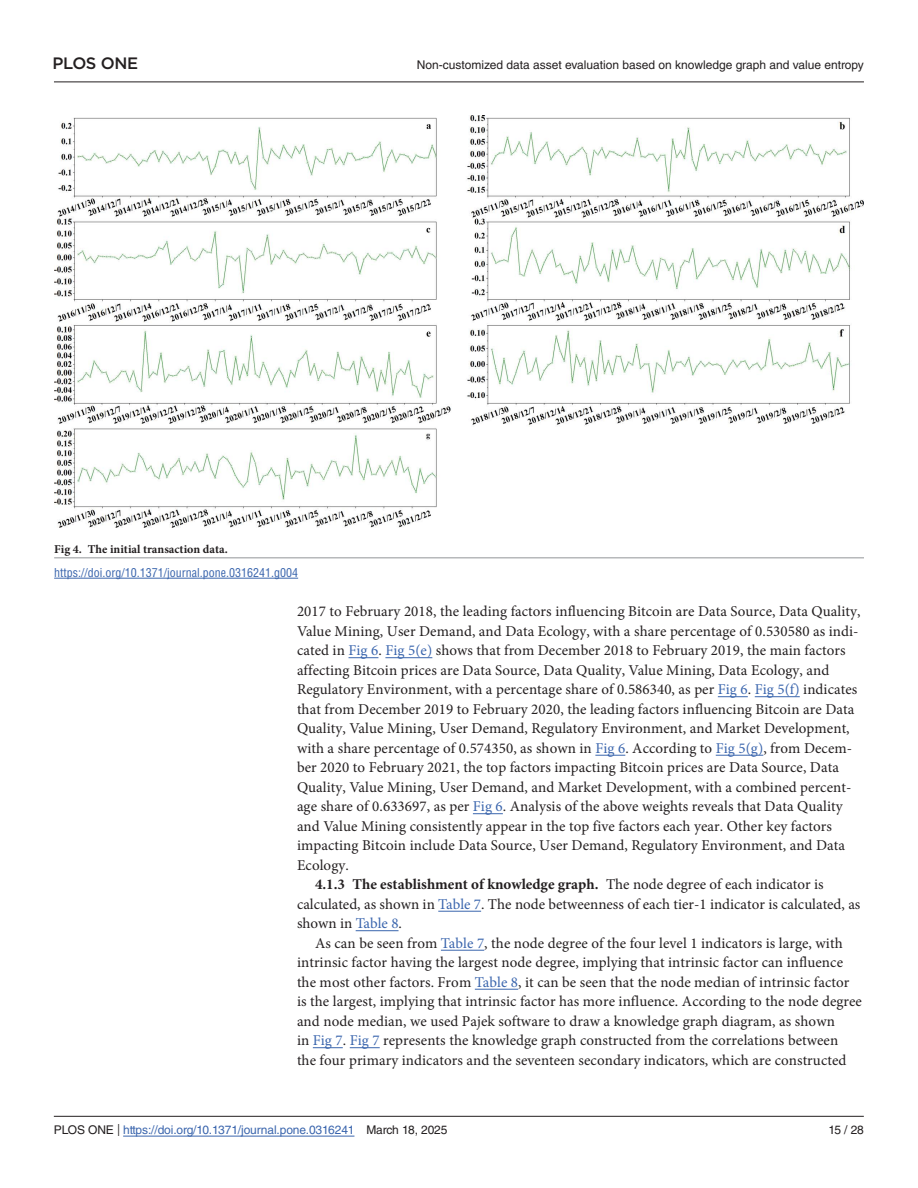
<style>
.page{position:relative;width:918px;height:1188px;background:#fff}
.page>*{position:absolute;margin:0;border:0;box-sizing:border-box;transform-origin:0 0}
.t1{font:500 16.5px "Gotham";letter-spacing:-.02em;color:#231f20}
.TextInd{font:15px/19.5px "Minion Pro";letter-spacing:.005em;color:#231f20}
.HeadC{font:15px/19.5px "Minion Pro";color:#231f20}
.t2{font:12px "Helvetica LT Std";color:#231f20}
.t3{font:12px "Helvetica LT Std";letter-spacing:-.01em;color:#3a65ad}
.Fig_Soruce{font:condensed 12px "Helvetica LT Std";color:#3a65ad}
.FigCapt{font:700 12px "Minion Pro";color:#231f20}
.s1{color:#3a65ad}
.s2{font-weight:700}
.s3{color:#231f20}
.s4{font-family:"Minion Pro";color:#231f20}
</style>
<div class="page">
<hr style="left:54px;top:1116px;width:810px;height:1px;background:#231f20">
<hr style="left:123px;top:1136px;width:231px;height:1px;background:#3a65ad">
<hr style="left:54px;top:82px;width:810px;height:1px;background:#231f20">
<svg style="left:349px;top:657px;width:29px;height:1px"></svg>
<hr style="left:385px;top:657px;width:47px;height:1px;background:#3a65ad">
<hr style="left:718px;top:696px;width:30px;height:1px;background:#3a65ad">
<hr style="left:755px;top:696px;width:45px;height:1px;background:#3a65ad">
<hr style="left:595px;top:755px;width:30px;height:1px;background:#3a65ad">
<hr style="left:716px;top:755px;width:47px;height:1px;background:#3a65ad">
<hr style="left:473px;top:813px;width:30px;height:1px;background:#3a65ad">
<hr style="left:438px;top:911px;width:43px;height:1px;background:#3a65ad">
<hr style="left:356px;top:930px;width:43px;height:1px;background:#3a65ad">
<hr style="left:441px;top:950px;width:43px;height:1px;background:#3a65ad">
<hr style="left:475px;top:989px;width:43px;height:1px;background:#3a65ad">
<hr style="left:313px;top:1047px;width:30px;height:1px;background:#3a65ad">
<hr style="left:350px;top:1047px;width:30px;height:1px;background:#3a65ad">
<img style="left:54px;top:116px;width:810px;height:412px">
<hr style="left:54px;top:557px;width:810px;height:1px;background:#939698">
<hr style="left:54px;top:578px;width:244px;height:1px;background:#3a65ad">
<p class="t1" style="left:52px;top:54px;width:87px">PLOS ONE</p>
<p class="t2" style="left:417px;top:58px;width:449px">Non-customized data asset evaluation based on knowledge graph and value entropy</p>
<p class="FigCapt" style="left:54px;top:541px;width:175px">Fig 4. The initial transaction data.</p>
<p class="Fig_Soruce" style="left:54px;top:565px;width:245px">https://doi.org/10.1371/journal.pone.0316241.g004</p>
<p class="TextInd" style="left:297px;top:602px;width:565px">2017 to February 2018, the leading factors influencing Bitcoin are Data Source, Data Quality, Value Mining, User Demand, and Data Ecology, with a share percentage of 0.530580 as indi&shy;cated in <span class="s1">Fig 6</span>. <span class="s1">Fig 5(e)</span> shows that from December 2018 to February 2019, the main factors affecting Bitcoin prices are Data Source, Data Quality, Value Mining, Data Ecology, and Regulatory Environment, with a percentage share of 0.586340, as per <span class="s1">Fig 6</span>. <span class="s1">Fig 5(f)</span> indicates that from December 2019 to February 2020, the leading factors influencing Bitcoin are Data Quality, Value Mining, User Demand, Regulatory Environment, and Market Development, with a share percentage of 0.574350, as shown in <span class="s1">Fig 6</span>. According to <span class="s1">Fig 5(g)</span>, from Decem&shy;ber 2020 to February 2021, the top factors impacting Bitcoin prices are Data Source, Data Quality, Value Mining, User Demand, and Market Development, with a combined percent&shy;age share of 0.633697, as per <span class="s1">Fig 6</span>. Analysis of the above weights reveals that Data Quality and Value Mining consistently appear in the top five factors each year. Other key factors impacting Bitcoin include Data Source, User Demand, Regulatory Environment, and Data Ecology.</p>
<p class="HeadC" style="left:297px;top:875px;width:565px;text-indent:18px"><span class="s2">4.1.3 The establishment of knowledge graph.</span> The node degree of each indicator is calculated, as shown in <span class="s1">Table 7</span>. The node betweenness of each tier-1 indicator is calculated, as shown in <span class="s1">Table 8</span>.</p>
<p class="TextInd" style="left:297px;top:933px;width:567px;text-indent:18px">As can be seen from <span class="s1">Table 7</span>, the node degree of the four level 1 indicators is large, with intrinsic factor having the largest node degree, implying that intrinsic factor can influence the most other factors. From <span class="s1">Table 8</span>, it can be seen that the node median of intrinsic factor is the largest, implying that intrinsic factor has more influence. According to the node degree and node median, we used Pajek software to draw a knowledge graph diagram, as shown<br>in <span class="s1">Fig 7</span>. <span class="s1">Fig 7</span> represents the knowledge graph constructed from the correlations between<br>the four primary indicators and the seventeen secondary indicators, which are constructed</p>
<p class="t3" style="left:54px;top:1123px;width:395px"><span class="s3">PLOS ONE</span> <span class="s4">|</span> https://doi.org/10.1371/journal.pone.0316241 <span class="s3">March 18, 2025</span></p>
<p class="t2" style="left:828px;top:1123px;width:37px">15 / 28</p>
</div>
